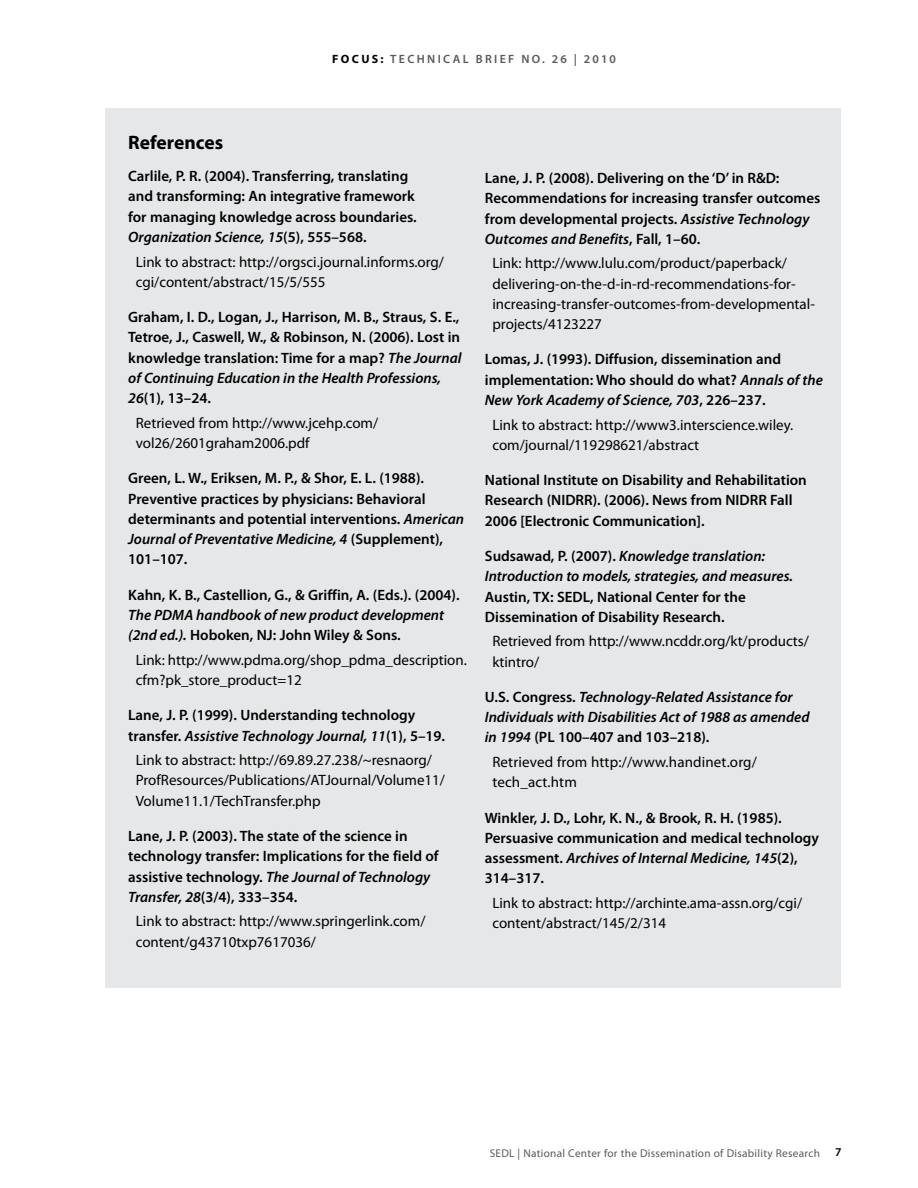
<style>
.page{position:relative;width:918px;height:1188px;background:#fff}
.page>*{position:absolute;margin:0;border:0;box-sizing:border-box;transform-origin:0 0}
.BODY{font:700 19.5px "Myriad Pro";color:#000}
.Ref-new{font:600 15px/20.2px "Myriad Pro";color:#000}
.Ref-new-url{font:15px/20.2px "Myriad Pro";color:#000}
.References{font:600 15px/20.2px "Myriad Pro";color:#000}
.Ref-new-2{font:italic 600 15px/20.2px "Myriad Pro";color:#000}
.t1{font:600 12px "Myriad Pro";letter-spacing:.195em;color:#58595b}
.t2{font:600 12px "Myriad Pro";color:#000}
.t3{font:11.25px "Myriad Pro";letter-spacing:.025em;color:#58595b}
.s1{font-weight:700;color:#000}
.s2{font-style:italic}
.s3{font-style:normal}
</style>
<div class="page">
<div style="left:106px;top:108px;width:735px;height:880px;background:#e6e7e8"></div>
<p class="t1" style="left:332px;top:51px;width:285px"><span class="s1">FOCUS:</span> TECHNICAL BRIEF NO. 26 | 2010</p>
<p class="BODY" style="left:128px;top:130px;width:96px">References</p>
<p class="Ref-new" style="left:128px;top:166px;width:290px">Carlile, P. R. (2004). Transferring, translating and transforming: An integrative framework for managing knowledge across boundaries.<br><span class="s2">Organization Science, 15</span>(5), 555–568.</p>
<p class="Ref-new-url" style="left:136px;top:251px;width:310px">Link to abstract: http://orgsci.journal.informs.org/ cgi/content/abstract/15/5/555</p>
<p class="Ref-new" style="left:128px;top:307px;width:335px">Graham, I. D., Logan, J., Harrison, M. B., Straus, S. E., Tetroe, J., Caswell, W., &amp; Robinson, N. (2006). Lost in knowledge translation: Time for a map? <span class="s2">The Journal of Continuing Education in the Health Professions, 26</span>(1), 13–24.</p>
<p class="Ref-new-url" style="left:136px;top:412px;width:244px">Retrieved from http://www.jcehp.com/ vol26/2601graham2006.pdf</p>
<p class="References" style="left:128px;top:468px;width:337px">Green, L. W., Eriksen, M. P., &amp; Shor, E. L. (1988).<br>Preventive practices by physicians: Behavioral determinants and potential interventions. <span class="s2">American Journal of Preventative Medicine, 4</span> (Supplement), 101–107.</p>
<p class="Ref-new" style="left:128px;top:584px;width:333px">Kahn, K. B., Castellion, G., &amp; Griffin, A. (Eds.). (2004).<br><span class="s2">The PDMA handbook of new product development (2nd ed.).</span> Hoboken, NJ: John Wiley &amp; Sons.</p>
<p class="Ref-new-url" style="left:136px;top:649px;width:333px">Link: http://www.pdma.org/shop_pdma_description. cfm?pk_store_product=12</p>
<p class="Ref-new" style="left:128px;top:705px;width:318px">Lane, J. P. (1999). Understanding technology transfer. <span class="s2">Assistive Technology Journal, 11</span>(1), 5–19.</p>
<p class="Ref-new-url" style="left:136px;top:750px;width:311px">Link to abstract: http://69.89.27.238/~resnaorg/<br>ProfResources/Publications/ATJournal/Volume11/<br>Volume11.1/TechTransfer.php</p>
<p class="Ref-new" style="left:128px;top:826px;width:312px">Lane, J. P. (2003). The state of the science in technology transfer: Implications for the field of assistive technology. <span class="s2">The Journal of Technology Transfer, 28</span>(3/4), 333–354.</p>
<p class="Ref-new-url" style="left:136px;top:911px;width:291px">Link to abstract: http://www.springerlink.com/ content/g43710txp7617036/</p>
<p class="Ref-new" style="left:485px;top:168px;width:337px">Lane, J. P. (2008). Delivering on the ‘D’ in R&amp;D:<br>Recommendations for increasing transfer outcomes from developmental projects. <span class="s2">Assistive Technology Outcomes and Benefits</span>, Fall, 1–60.</p>
<p class="Ref-new-url" style="left:492px;top:253px;width:324px">Link: http://www.lulu.com/product/paperback/ delivering-on-the-d-in-rd-recommendations-for&shy;increasing-transfer-outcomes-from-developmental&shy;projects/4123227</p>
<p class="Ref-new" style="left:485px;top:349px;width:340px">Lomas, J. (1993). Diffusion, dissemination and implementation: Who should do what? <span class="s2">Annals of the<br>New York Academy of Science, 703</span>, 226–237.</p>
<p class="Ref-new-url" style="left:492px;top:414px;width:303px">Link to abstract: http://www3.interscience.wiley. com/journal/119298621/abstract</p>
<p class="References" style="left:485px;top:470px;width:324px">National Institute on Disability and Rehabilitation<br>Research (NIDRR). (2006). News from NIDRR Fall<br>2006 [Electronic Communication].</p>
<p class="Ref-new" style="left:485px;top:546px;width:310px">Sudsawad, P. (2007). <span class="s2">Knowledge translation:<br>Introduction to models, strategies, and measures.<br></span>Austin, TX: SEDL, National Center for the Dissemination of Disability Research.</p>
<p class="Ref-new-url" style="left:492px;top:631px;width:318px">Retrieved from http://www.ncddr.org/kt/products/ ktintro/</p>
<p class="Ref-new-2" style="left:485px;top:686px;width:326px"><span class="s3">U.S. Congress.</span> Technology-Related Assistance for<br>Individuals with Disabilities Act of 1988 as amended in 1994 <span class="s3">(PL 100–407 and 103–218).</span></p>
<p class="Ref-new-url" style="left:492px;top:752px;width:266px">Retrieved from http://www.handinet.org/ tech_act.htm</p>
<p class="Ref-new" style="left:485px;top:807px;width:336px">Winkler, J. D., Lohr, K. N., &amp; Brook, R. H. (1985).<br>Persuasive communication and medical technology assessment. <span class="s2">Archives of Internal Medicine, 145</span>(2), 314–317.</p>
<p class="Ref-new-url" style="left:492px;top:893px;width:311px">Link to abstract: http://archinte.ama-assn.org/cgi/ content/abstract/145/2/314</p>
<p class="t3" style="left:490px;top:1146px;width:332px">SEDL | National Center for the Dissemination of Disability Research</p>
<p class="t2" style="left:835px;top:1144px;width:8px">7</p>
</div>
